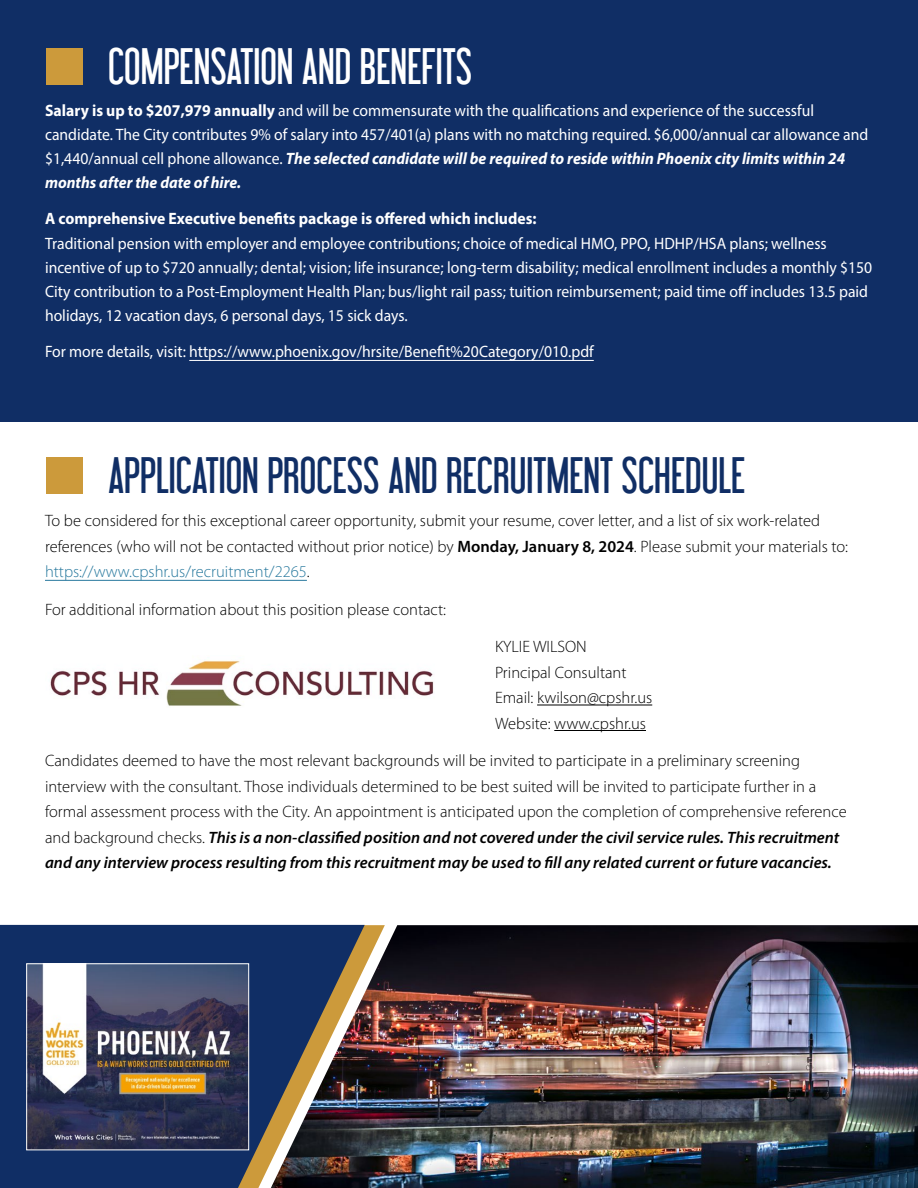
<style>
.page{position:relative;width:918px;height:1188px;background:#fff}
.page>*{position:absolute;margin:0;border:0;box-sizing:border-box;transform-origin:0 0}
.t1{font:45px "Libel Suit";color:#102e65}
.t2{font:45px "Libel Suit";color:#fff}
.t3{font:300 16.5px/25.5px "Myriad Pro";color:#000}
.t4{font:16.5px/24px "Myriad Pro";color:#fff;scale:.95 1}
.t5{font:700 16.5px "Myriad Pro";color:#fff;scale:.95 1}
.s1{color:#cc9a3b}
.s2{font-weight:700}
.s3{font-weight:700;font-style:italic}
.s4{font-weight:600}
.s5{color:#28799e}
.s6{font-weight:600;font-style:italic}
</style>
<div class="page">
<div style="left:0;top:0;width:918px;height:421px;background:#102e65"></div>
<img style="left:385px;top:925px;width:533px;height:263px">
<img style="left:365px;top:925px;width:20px;height:263px">
<hr style="left:189px;top:360px;width:405px;height:1px;background:#fff">
<hr style="left:45px;top:580px;width:262px;height:1px;background:#28799e">
<hr style="left:537px;top:705px;width:115px;height:1px;background:#000">
<hr style="left:554px;top:730px;width:92px;height:1px;background:#000">
<img style="left:50px;top:660px;width:384px;height:46px">
<svg style="left:0;top:925px;width:365px;height:263px;background:#32405f"></svg>
<img style="left:28px;top:965px;width:219px;height:183px">
<div style="left:26px;top:963px;width:223px;height:187px;border:1px solid #fff"></div>
<h1 class="t2" style="left:45px;top:40px;width:429px"><span class="s1">■</span> COMPENSATION AND BENEFITS</h1>
<p class="t4" style="left:45px;top:98px;width:868px"><span class="s2">Salary is up to $207,979 annually</span> and will be commensurate with the qualifications and experience of the successful candidate. The City contributes 9% of salary into 457/401(a) plans with no matching required. $6,000/annual car allowance and $1,440/annual cell phone allowance. <span class="s3">The selected candidate will be required to reside within Phoenix city limits within 24 months after the date of hire.</span></p>
<p class="t5" style="left:45px;top:208px;width:519px">A comprehensive Executive benefits package is offered which includes:</p>
<p class="t4" style="left:45px;top:232px;width:872px">Traditional pension with employer and employee contributions; choice of medical HMO, PPO, HDHP/HSA plans; wellness incentive of up to $720 annually; dental; vision; life insurance; long-term disability; medical enrollment includes a monthly $150<br>City contribution to a Post-Employment Health Plan; bus/light rail pass; tuition reimbursement; paid time off includes 13.5 paid holidays, 12 vacation days, 6 personal days, 15 sick days.</p>
<p class="t4" style="left:45px;top:340px;width:579px">For more details, visit: https://www.phoenix.gov/hrsite/Benefit%20Category/010.pdf</p>
<h1 class="t1" style="left:45px;top:449px;width:702px"><span class="s1">■</span> APPLICATION PROCESS AND RECRUITMENT SCHEDULE</h1>
<p class="t3" style="left:45px;top:508px;width:805px">To be considered for this exceptional career opportunity, submit your resume, cover letter, and a list of six work-related references (who will not be contacted without prior notice) by <span class="s4">Monday, January 8, 2024</span>. Please submit your materials to: <span class="s5">https://www.cpshr.us/recruitment/2265</span>.</p>
<p class="t3" style="left:45px;top:596px;width:403px">For additional information about this position please contact:</p>
<p class="t3" style="left:495px;top:634px;width:159px">KYLIE WILSON<br>Principal Consultant<br>Email: kwilson@cpshr.us<br>Website: www.cpshr.us</p>
<p class="t3" style="left:45px;top:748px;width:803px">Candidates deemed to have the most relevant backgrounds will be invited to participate in a preliminary screening interview with the consultant. Those individuals determined to be best suited will be invited to participate further in a formal assessment process with the City. An appointment is anticipated upon the completion of comprehensive reference and background checks. <span class="s6">This is a non-classified position and not covered under the civil service rules. This recruitment and any interview process resulting from this recruitment may be used to fill any related current or future vacancies.</span></p>
</div>
